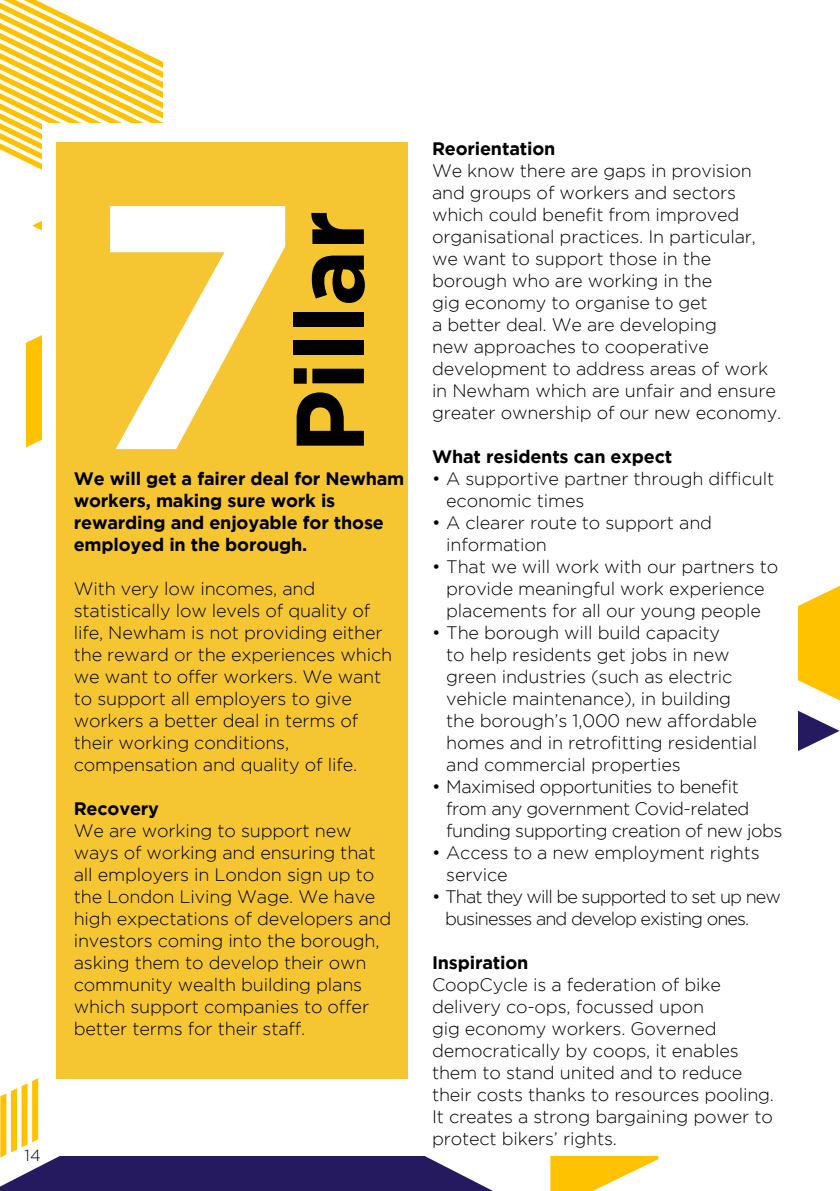
<style>
.page{position:relative;width:840px;height:1191px;background:#fff}
.page>*{position:absolute;margin:0;border:0;box-sizing:border-box;transform-origin:0 0}
.t1{font:700 347px "Gotham";color:#fff}
.t2{font:700 96px "Gotham";letter-spacing:-.01em;color:#000}
.t3{font:300 18px/22px "Gotham";letter-spacing:-.01em;color:#000}
.t4{font:700 18px/22px "Gotham";letter-spacing:-.01em;color:#000}
.t5{font:300 18px/22px "Gotham";letter-spacing:-.03em;color:#000}
.t6{font:300 18px/22px "Gotham";letter-spacing:-.05em;color:#000}
.t7{font:300 16px "Gotham";color:#000}
</style>
<div class="page">
<svg style="left:0;top:0;width:164px;height:447px"></svg>
<svg style="left:798px;top:585px;width:42px;height:166px"></svg>
<svg style="left:550px;top:1156px;width:108px;height:35px"></svg>
<svg style="left:0;top:1156px;width:493px;height:35px;background:#3e3572"></svg>
<svg style="left:0;top:1078px;width:71px;height:79px"></svg>
<div style="left:42px;top:123px;width:755px;height:1032px;background:#fff"></div>
<div style="left:57px;top:142px;width:351px;height:936px;background:#f5c631"></div>
<p class="t7" style="left:25px;top:1147px;width:17px">14</p>
<h1 class="t1" style="left:86px;top:126px;width:216px">7</h1>
<h2 class="t2" style="left:274px;top:454px;width:245px;rotate:-90deg">Pillar</h2>
<p class="t4" style="left:74px;top:467px;width:332px">We will get a fairer deal for Newham workers, making sure work is rewarding and enjoyable for those employed in the borough.</p>
<p class="t3" style="left:74px;top:577px;width:320px">With very low incomes, and statistically low levels of quality of life, Newham is not providing either the reward or the experiences which we want to offer workers. We want to support all employers to give workers a better deal in terms of their working conditions, compensation and quality of life.</p>
<p class="t4" style="left:74px;top:797px;width:87px">Recovery</p>
<p class="t3" style="left:74px;top:819px;width:319px">We are working to support new ways of working and ensuring that all employers in London sign up to the London Living Wage. We have high expectations of developers and investors coming into the borough, asking them to develop their own community wealth building plans which support companies to offer better terms for their staff.</p>
<p class="t4" style="left:432px;top:137px;width:125px">Reorientation</p>
<p class="t3" style="left:432px;top:159px;width:351px">We know there are gaps in provision and groups of workers and sectors which could benefit from improved organisational practices. In particular, we want to support those in the borough who are working in the<br>gig economy to organise to get<br>a better deal. We are developing<br>new approaches to cooperative development to address areas of work in Newham which are unfair and ensure greater ownership of our new economy.</p>
<p class="t4" style="left:432px;top:445px;width:241px">What residents can expect</p>
<p class="t3" style="left:446px;top:467px;width:329px;text-indent:-14px">• A supportive partner through difficult economic times</p>
<p class="t3" style="left:446px;top:511px;width:267px;text-indent:-14px">• A clearer route to support and information</p>
<p class="t3" style="left:432px;top:555px;width:347px;text-align:center">• That we will work with our partners to provide meaningful work experience placements for all our young people</p>
<p class="t3" style="left:446px;top:621px;width:312px;text-indent:-14px">• The borough will build capacity<br>to help residents get jobs in new green industries (such as electric vehicle maintenance), in building the borough’s 1,000 new affordable homes and in retrofitting residential and commercial properties</p>
<p class="t5" style="left:446px;top:775px;width:337px;text-indent:-14px">• Maximised opportunities to benefit from any government Covid-related funding supporting creation of new jobs</p>
<p class="t3" style="left:446px;top:841px;width:315px;text-indent:-14px">• Access to a new employment rights service</p>
<p class="t6" style="left:445px;top:885px;width:337px;text-indent:-13px">• That they will be supported to set up new businesses and develop existing ones.</p>
<p class="t4" style="left:432px;top:951px;width:98px">Inspiration</p>
<p class="t3" style="left:432px;top:973px;width:343px">CoopCycle is a federation of bike delivery co-ops, focussed upon<br>gig economy workers. Governed democratically by coops, it enables them to stand united and to reduce their costs thanks to resources pooling.<br>It creates a strong bargaining power to protect bikers’ rights.</p>
</div>
